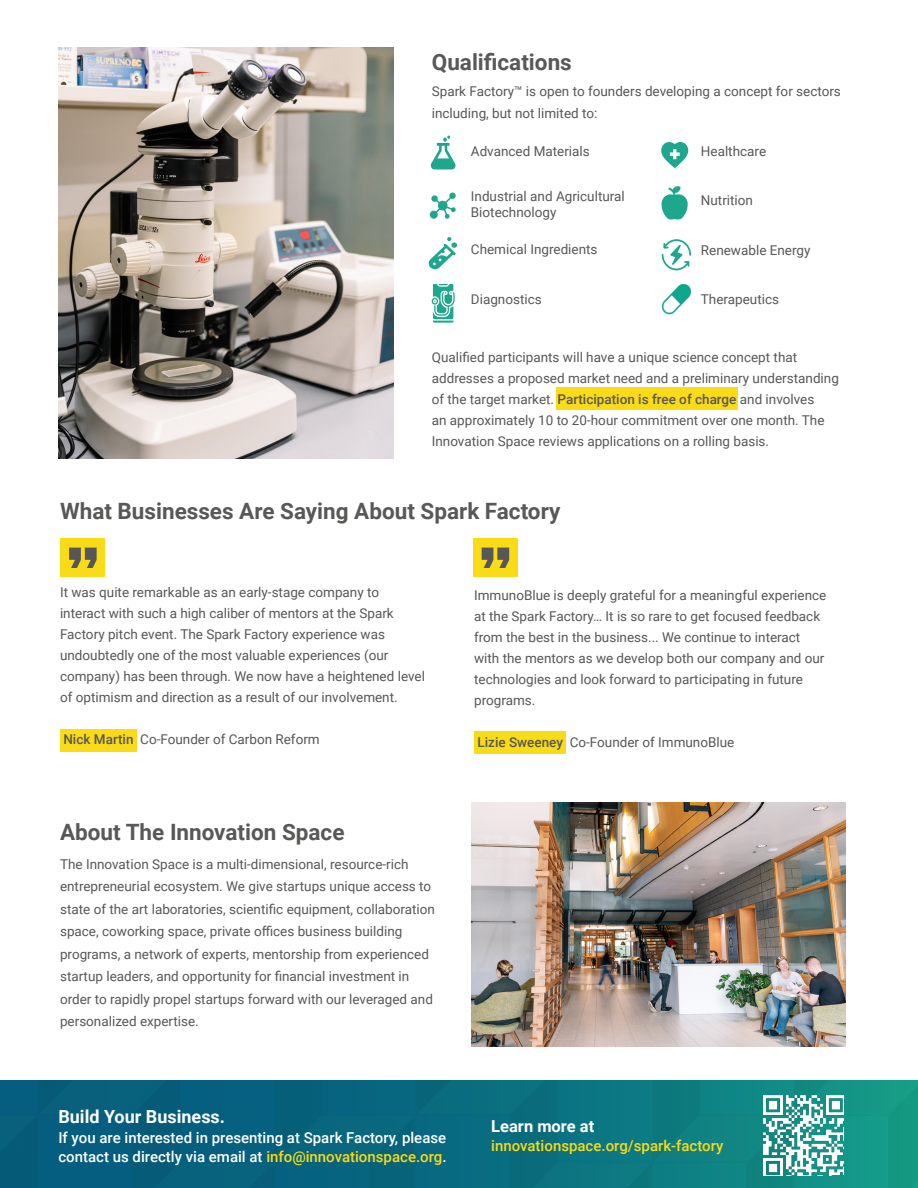
<style>
.page{position:relative;width:918px;height:1188px;background:#fff}
.page>*{position:absolute;margin:0;border:0;box-sizing:border-box;transform-origin:0 0}
.t1{font:700 22.5px "Roboto";color:#585857}
.t2{font:700 18px "Roboto";color:#fff}
.t3{font:700 16.5px "Roboto";color:#fff}
.t4{font:500 15px/19.5px "Roboto";color:#fff}
.t5{font:500 15px "Roboto";color:#fadb13}
.t6{font:13.5px/21px "Roboto";color:#575756}
.t7{font:13.5px/16.2px "Roboto";color:#585857}
.s1{font-weight:500}
.s2{color:#fadb13}
</style>
<div class="page">
<img style="left:59px;top:48px;width:334px;height:411px">
<img style="left:472px;top:803px;width:374px;height:244px">
<div style="left:556px;top:388px;width:182px;height:22px;background:#fadb17"></div>
<div style="left:60px;top:729px;width:76px;height:23px;background:#fadb17"></div>
<div style="left:474px;top:731px;width:91px;height:22px;background:#fadb17"></div>
<div style="left:60px;top:538px;width:45px;height:39px;background:#fadb17"></div>
<div style="left:473px;top:538px;width:45px;height:39px;background:#fadb17"></div>
<svg style="left:69px;top:548px;width:28px;height:20px"></svg>
<svg style="left:482px;top:548px;width:27px;height:20px"></svg>
<img style="left:0;top:1080px;width:918px;height:108px">
<img style="left:764px;top:1095px;width:80px;height:80px">
<svg style="left:661px;top:142px;width:27px;height:26px"></svg>
<svg style="left:431px;top:136px;width:24px;height:34px"></svg>
<svg style="left:431px;top:284px;width:24px;height:39px"></svg>
<svg style="left:661px;top:186px;width:27px;height:34px"></svg>
<svg style="left:429px;top:237px;width:28px;height:32px"></svg>
<svg style="left:430px;top:193px;width:26px;height:26px"></svg>
<svg style="left:662px;top:239px;width:29px;height:31px"></svg>
<svg style="left:662px;top:284px;width:29px;height:30px"></svg>
<p class="t1" style="left:432px;top:46px;width:142px">Qualifications</p>
<p class="t6" style="left:432px;top:79px;width:411px;line-height:22.5px">Spark Factory™ is open to founders developing a concept for sectors including, but not limited to:</p>
<p class="t7" style="left:471px;top:142px;width:120px">Advanced Materials</p>
<p class="t7" style="left:471px;top:187px;width:155px">Industrial and Agricultural<br>Biotechnology</p>
<p class="t7" style="left:471px;top:241px;width:128px">Chemical Ingredients</p>
<p class="t7" style="left:471px;top:291px;width:72px">Diagnostics</p>
<p class="t7" style="left:701px;top:142px;width:67px">Healthcare</p>
<p class="t7" style="left:701px;top:192px;width:54px">Nutrition</p>
<p class="t7" style="left:701px;top:241px;width:111px">Renewable Energy</p>
<p class="t7" style="left:701px;top:291px;width:80px">Therapeutics</p>
<p class="t6" style="left:432px;top:346px;width:409px">Qualified participants will have a unique science concept that addresses a proposed market need and a preliminary understanding of the target market. <span class="s1">Participation is free of charge</span> and involves<br>an approximately 10 to 20-hour commitment over one month. The Innovation Space reviews applications on a rolling basis.</p>
<p class="t1" style="left:60px;top:495px;width:502px">What Businesses Are Saying About Spark Factory</p>
<p class="t6" style="left:60px;top:582px;width:366px">It was quite remarkable as an early-stage company to interact with such a high caliber of mentors at the Spark Factory pitch event. The Spark Factory experience was undoubtedly one of the most valuable experiences (our company) has been through. We now have a heightened level of optimism and direction as a result of our involvement.</p>
<p class="t6" style="left:63px;top:729px;width:258px"><span class="s1">Nick Martin</span> Co-Founder of Carbon Reform</p>
<p class="t1" style="left:60px;top:816px;width:286px">About The Innovation Space</p>
<p class="t6" style="left:60px;top:852px;width:376px;line-height:22.5px">The Innovation Space is a multi-dimensional, resource-rich entrepreneurial ecosystem. We give startups unique access to state of the art laboratories, scientific equipment, collaboration space, coworking space, private offices business building programs, a network of experts, mentorship from experienced startup leaders, and opportunity for financial investment in order to rapidly propel startups forward with our leveraged and personalized expertise.</p>
<p class="t6" style="left:474px;top:584px;width:354px">ImmunoBlue is deeply grateful for a meaningful experience at the Spark Factory… It is so rare to get focused feedback from the best in the business... We continue to interact with the mentors as we develop both our company and our technologies and look forward to participating in future programs.</p>
<p class="t6" style="left:477px;top:731px;width:258px"><span class="s1">Lizie Sweeney</span> Co-Founder of ImmunoBlue</p>
<p class="t2" style="left:58px;top:1104px;width:168px">Build Your Business.</p>
<p class="t4" style="left:58px;top:1127px;width:390px">If you are interested in presenting at Spark Factory, please contact us directly via email at <span class="s2">info@innovationspace.org</span>.</p>
<p class="t3" style="left:491px;top:1114px;width:105px">Learn more at</p>
<p class="t5" style="left:491px;top:1135px;width:234px">innovationspace.org/spark-factory</p>
</div>
